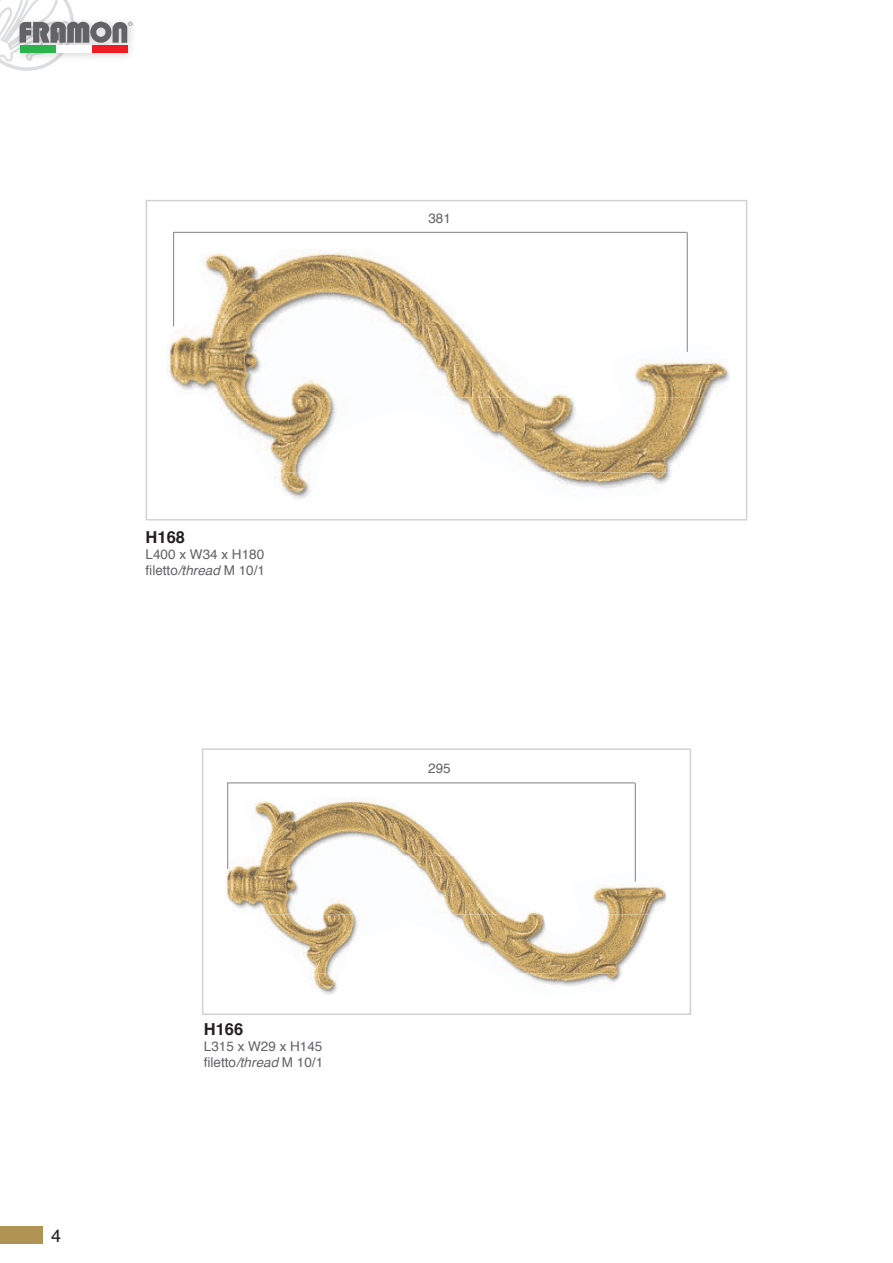
<style>
.page{position:relative;width:893px;height:1263px;background:#fff}
.page>*{position:absolute;margin:0;border:0;box-sizing:border-box;transform-origin:0 0}
.t1{font:18px "Helvetica";color:#231f20}
.t2{font:700 16.5px "Helvetica";color:#231f20}
.t3{font:13.5px/16.2px "Helvetica";color:#636366}
.s1{font-style:italic}
</style>
<div class="page">
<div style="left:0;top:1227px;width:43px;height:17px;background:#b09454"></div>
<svg style="left:0;top:0;width:133px;height:71px"></svg>
<div style="left:13px;top:39px;width:124px;height:24px;background:#231f20;opacity:.2"></div>
<div style="left:20px;top:46px;width:36px;height:7px;background:#2cb34b"></div>
<div style="left:56px;top:46px;width:36px;height:7px;background:#fff"></div>
<div style="left:92px;top:46px;width:36px;height:7px;background:#ee1d23"></div>
<img style="left:255px;top:799px;width:198px;height:57px">
<img style="left:225px;top:856px;width:441px;height:58px">
<img style="left:267px;top:914px;width:385px;height:59px">
<img style="left:310px;top:973px;width:312px;height:22px">
<hr style="left:227px;top:783px;width:1px;height:86px;background:#808285">
<hr style="left:635px;top:783px;width:1px;height:98px;background:#808285">
<hr style="left:227px;top:782px;width:408px;height:1px;background:#808285">
<div style="left:202px;top:748px;width:489px;height:267px;border:2px solid #d1d2d4"></div>
<img style="left:202px;top:251px;width:254px;height:72px">
<img style="left:167px;top:323px;width:563px;height:75px">
<img style="left:220px;top:398px;width:489px;height:74px">
<img style="left:275px;top:472px;width:397px;height:28px">
<hr style="left:173px;top:232px;width:1px;height:94px;background:#808285">
<hr style="left:687px;top:232px;width:1px;height:120px;background:#808285">
<hr style="left:173px;top:232px;width:514px;height:1px;background:#808285">
<div style="left:146px;top:200px;width:601px;height:320px;border:2px solid #d1d2d4"></div>
<p class="t3" style="left:428px;top:210px;width:24px">381</p>
<p class="t2" style="left:146px;top:524px;width:41px">H168</p>
<p class="t3" style="left:146px;top:547px;width:121px">L400 x W34 x H180 filetto<span class="s1">/thread</span> M 10/1</p>
<h1 class="t1" style="left:51px;top:1222px;width:12px">4</h1>
<p class="t2" style="left:204px;top:1016px;width:41px">H166</p>
<p class="t3" style="left:204px;top:1039px;width:121px">L315 x W29 x H145 filetto<span class="s1">/thread</span> M 10/1</p>
<p class="t3" style="left:428px;top:761px;width:24px">295</p>
</div>
